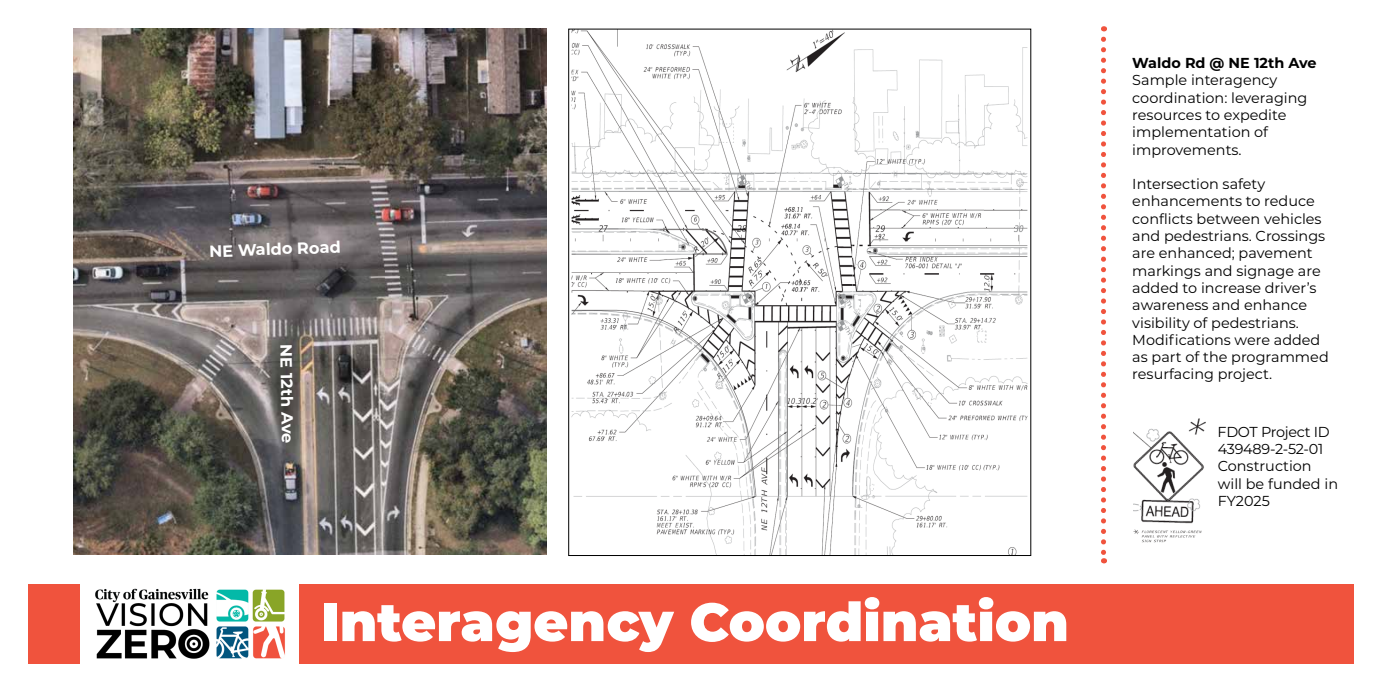
<style>
.page{position:relative;width:1383px;height:692px;background:#fff}
.page>*{position:absolute;margin:0;border:0;box-sizing:border-box;transform-origin:0 0}
.t1{font:900 53.6px "Montserrat";color:#fff}
.t2{font:700 16.24px "Montserrat";color:#fff}
.t3{font:14.4px/17.3px "Montserrat";color:#000}
.t4{font:700 14.4px "Montserrat";color:#000}
</style>
<div class="page">
<div style="left:29px;top:583px;width:1325px;height:79px;background:#f0533d"></div>
<div style="left:81px;top:583px;width:218px;height:81px;background:#fff"></div>
<img style="left:95px;top:588px;width:190px;height:71px">
<svg style="left:1101px;top:39px;width:5px;height:524px"></svg>
<img style="left:571px;top:31px;width:457px;height:522px">
<img style="left:1133px;top:418px;width:73px;height:105px">
<img style="left:1133px;top:529px;width:69px;height:14px">
<img style="left:73px;top:29px;width:473px;height:525px">
<p class="t2" style="left:209px;top:239px;width:133px;rotate:-2deg">NE Waldo Road</p>
<p class="t2" style="left:298px;top:344px;width:101px;rotate:89deg">NE 12th Ave</p>
<h1 class="t1" style="left:321px;top:581px;width:749px">Interagency Coordination</h1>
<p class="t4" style="left:1132px;top:52px;width:186px">Waldo Rd @ NE 12th Ave</p>
<p class="t3" style="left:1132px;top:71px;width:177px">Sample interagency coordination: leveraging resources to expedite implementation of improvements.</p>
<p class="t3" style="left:1132px;top:175px;width:198px">Intersection safety enhancements to reduce conflicts between vehicles and pedestrians. Crossings are enhanced; pavement markings and signage are added to increase driver’s awareness and enhance visibility of pedestrians.<br>Modifications were added as part of the programmed resurfacing project.</p>
<p class="t3" style="left:1217px;top:422px;width:122px">FDOT Project ID<br>439489-2-52-01<br>Construction will be funded in<br>FY2025</p>
</div>
